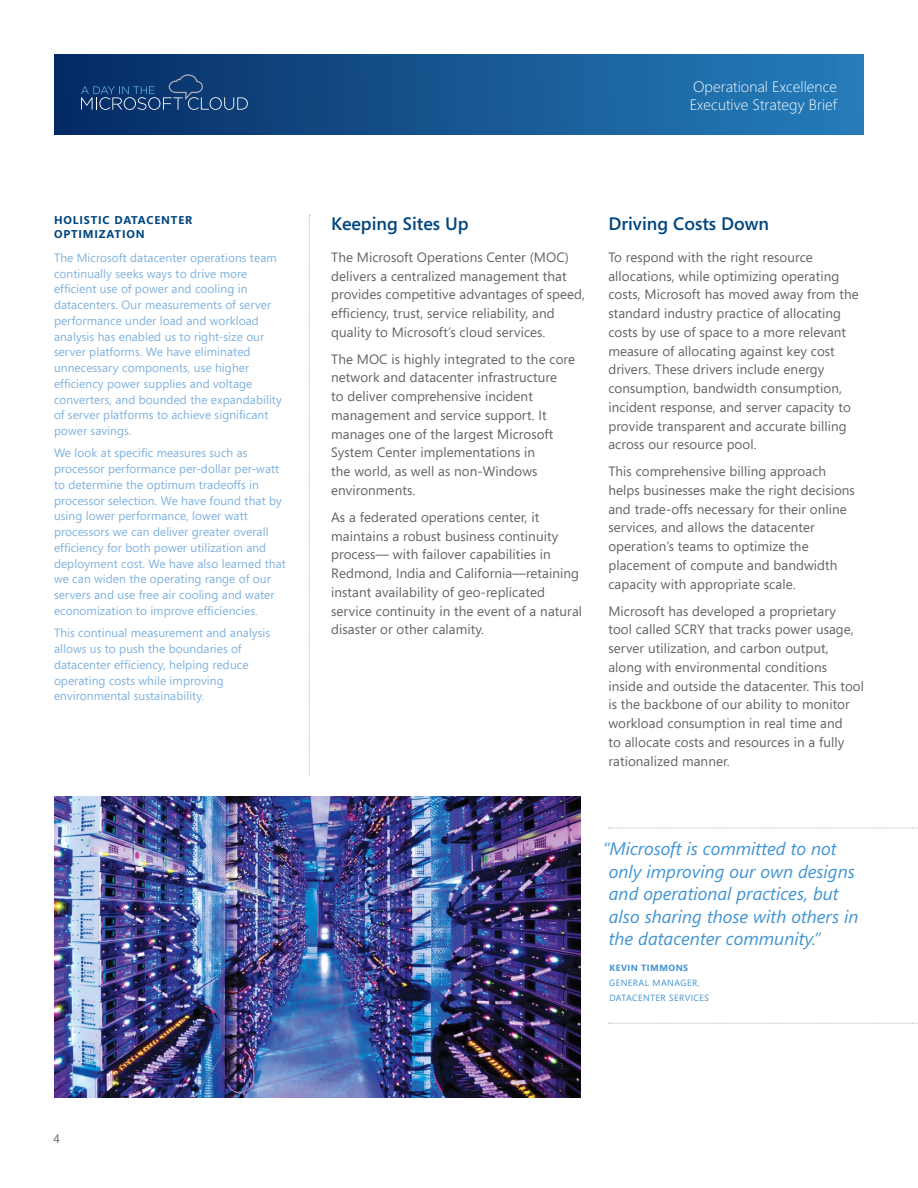
<style>
.page{position:relative;width:918px;height:1188px;background:#fff}
.page>*{position:absolute;margin:0;border:0;box-sizing:border-box;transform-origin:0 0}
.t1{font:italic 18px/22.5px "Segoe";color:#4495d1}
.t2{font:600 18px "Segoe";color:#00467f}
.t3{font:300 15px/18px "Segoe";letter-spacing:.005em;color:#fff}
.t4{font:13.5px/18.8px "Segoe";letter-spacing:.005em;color:#636466}
.t5{font:12px/15.8px "Segoe";letter-spacing:.005em;color:#80b2dd}
.t6{font:12px "Segoe";color:#636466}
.t7{font:700 11.25px "Segoe";letter-spacing:.075em;color:#00467f}
.t8{font:9px "Segoe";letter-spacing:.05em;color:#4495d1}
.t9{font:700 9px "Segoe";letter-spacing:.05em;color:#4495d1}
</style>
<div class="page">
<svg style="left:309px;top:215px;width:1px;height:561px"></svg>
<div style="left:54px;top:54px;width:810px;height:81px;background:linear-gradient(to right,#062a63,#267fbc)"></div>
<svg style="left:81px;top:74px;width:167px;height:36px;background:#1d467b"></svg>
<img style="left:54px;top:796px;width:527px;height:302px">
<svg style="left:609px;top:828px;width:309px;height:1px"></svg>
<svg style="left:609px;top:1023px;width:309px;height:1px"></svg>
<p class="t7" style="left:54px;top:212px;width:33px">HOLISTIC</p>
<p class="t7" style="left:114px;top:212px;width:18px">DATACE</p>
<p class="t7" style="left:161px;top:212px;width:18px">NTER</p>
<p class="t7" style="left:54px;top:226px;width:92px">OPTI MIZATION</p>
<p class="t5" style="left:54px;top:249px;width:229px">The Microsoft datacenter operations team continually seeks ways to drive more efficient use of power and cooling in datacenters. Our measurements of server performance under load and workload analysis has enabled us to right-size our server platforms. We have eliminated unnecessary components, use higher efficiency power supplies and voltage converters, and bounded the expandability of server platforms to achieve significant power savings.</p>
<p class="t5" style="left:54px;top:445px;width:233px">We look at specific measures such as processor performance per-dollar per-watt to determine the optimum tradeoffs in processor selection. We have found that by using lower performance, lower watt processors we can deliver greater overall efficiency for both power utilization and deployment cost. We have also learned that we can widen the operating range of our servers and use free air cooling and water economization to improve efficiencies.</p>
<p class="t5" style="left:54px;top:625px;width:218px">This continual measurement and analysis allows us to push the boundaries of datacenter efficiency, helping reduce operating costs while improving environmental sustainability.</p>
<p class="t3" style="left:690px;top:77px;width:149px">Operational Excellence<br>Executive Strategy Brief</p>
<h1 class="t2" style="left:331px;top:211px;width:139px">Keeping Sites Up</h1>
<p class="t4" style="left:331px;top:247px;width:255px">The Microsoft Operations Center (MOC) delivers a centralized management that provides competitive advantages of speed, efficiency, trust, service reliability, and quality to Microsoft’s cloud services.</p>
<p class="t4" style="left:331px;top:349px;width:245px">The MOC is highly integrated to the core network and datacenter infrastructure<br>to deliver comprehensive incident management and service support. It manages one of the largest Microsoft System Center implementations in<br>the world, as well as non-Windows environments.</p>
<p class="t4" style="left:331px;top:507px;width:252px">As a federated operations center, it maintains a robust business continuity process— with failover capabilities in Redmond, India and California—retaining instant availability of geo-replicated service continuity in the event of a natural disaster or other calamity.</p>
<h1 class="t2" style="left:608px;top:211px;width:162px">Driving Costs Down</h1>
<p class="t4" style="left:608px;top:247px;width:252px">To respond with the right resource allocations, while optimizing operating costs, Microsoft has moved away from the standard industry practice of allocating costs by use of space to a more relevant measure of allocating against key cost drivers. These drivers include energy consumption, bandwidth consumption, incident response, and server capacity to provide transparent and accurate billing across our resource pool.</p>
<p class="t4" style="left:608px;top:462px;width:248px">This comprehensive billing approach helps businesses make the right decisions and trade-offs necessary for their online services, and allows the datacenter operation’s teams to optimize the placement of compute and bandwidth capacity with appropriate scale.</p>
<p class="t4" style="left:608px;top:601px;width:257px">Microsoft has developed a proprietary<br>tool called SCRY that tracks power usage, server utilization, and carbon output, along with environmental conditions inside and outside the datacenter. This tool is the backbone of our ability to monitor workload consumption in real time and<br>to allocate costs and resources in a fully rationalized manner.</p>
<h1 class="t1" style="left:609px;top:837px;width:251px;text-indent:-6px">“Microsoft is committed to not only improving our own designs and operational practices, but also sharing those with others in the datacenter community.”</h1>
<p class="t9" style="left:609px;top:962px;width:79px">KEVI N TI MMONS</p>
<p class="t8" style="left:609px;top:977px;width:72px">General Manage</p>
<p class="t8" style="left:692px;top:977px;width:9px">r,</p>
<p class="t8" style="left:609px;top:992px;width:13px">datace</p>
<p class="t8" style="left:643px;top:992px;width:53px">nter services</p>
<p class="t6" style="left:53px;top:1131px;width:8px">4</p>
</div>
